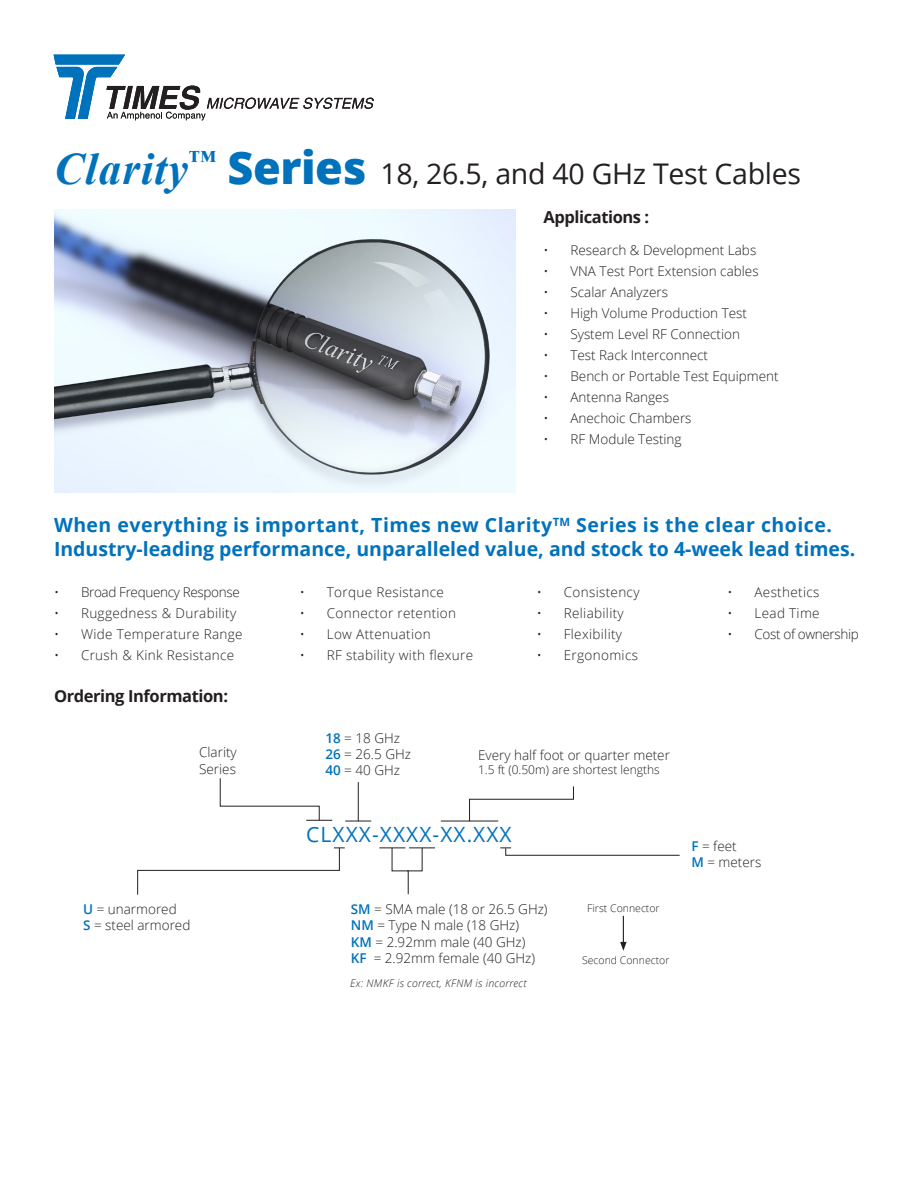
<style>
.page{position:relative;width:918px;height:1188px;background:#fff}
.page>*{position:absolute;margin:0;border:0;box-sizing:border-box;transform-origin:0 0}
.t1{font:28.5px "Open Sans";letter-spacing:-.01em;color:#231f20}
.t2{font:21px "Open Sans";letter-spacing:.05em;color:#0072bc}
.Heading{font:700 19.5px/24px "Open Sans";color:#0072bc}
.Subheader{font:700 16.5px "Open Sans";letter-spacing:-.025em;color:#231f20}
.Body_Text__Left_Alig{font:300 13.5px/16.2px "Open Sans";color:#231f20}
.Body_Text__Left_Alig-2{font:300 13.5px "Open Sans";letter-spacing:.025em;color:#231f20}
.Body_Text__Left_Alig-3{font:300 13.5px "Open Sans";letter-spacing:-.025em;color:#231f20}
.t3{font:300 12px "Open Sans";color:#231f20}
.t4{font:italic 300 10.5px "Open Sans";letter-spacing:.025em;color:#231f20}
.t5{font:300 10.5px "Open Sans";color:#231f20}
.s1{font-family:"Times New Roman";font-weight:700;font-style:italic;font-size:45px;color:#0072bc}
.s2{font-weight:800;font-size:45px;color:#0072bc}
.s3{font-weight:600;color:#0072bc}
</style>
<div class="page">
<img style="left:54px;top:210px;width:462px;height:283px">
<hr style="left:358px;top:782px;width:1px;height:39px;background:#231f20">
<hr style="left:441px;top:821px;width:57px;height:1px;background:#231f20">
<svg style="left:345px;top:821px;width:26px;height:1px"></svg>
<svg style="left:53px;top:54px;width:321px;height:66px"></svg>
<svg style="left:219px;top:778px;width:113px;height:43px"></svg>
<svg style="left:500px;top:848px;width:180px;height:8px"></svg>
<svg style="left:137px;top:847px;width:208px;height:48px"></svg>
<svg style="left:379px;top:847px;width:56px;height:48px"></svg>
<svg style="left:469px;top:786px;width:105px;height:36px"></svg>
<svg style="left:620px;top:916px;width:7px;height:35px"></svg>
<p class="t1" style="left:54px;top:154px;width:749px"><span class="s1">Clarity</span><sup>™</sup> <span class="s2">Series</span> 18, 26.5, and 40 GHz Test Cables</p>
<p class="Subheader" style="left:543px;top:205px;width:107px">Applications :</p>
<p class="Body_Text__Left_Alig" style="left:543px;top:241px;width:214px">• Research &amp; Development Labs</p>
<p class="Body_Text__Left_Alig" style="left:543px;top:262px;width:217px">• VNA Test Port Extension cables</p>
<p class="Body_Text__Left_Alig" style="left:543px;top:283px;width:126px">• Scalar Analyzers</p>
<p class="Body_Text__Left_Alig" style="left:543px;top:304px;width:205px">• High Volume Production Test</p>
<p class="Body_Text__Left_Alig" style="left:543px;top:325px;width:198px">• System Level RF Connection</p>
<p class="Body_Text__Left_Alig" style="left:543px;top:346px;width:166px">• Test Rack Interconnect</p>
<p class="Body_Text__Left_Alig" style="left:543px;top:367px;width:237px">• Bench or Portable Test Equipment</p>
<p class="Body_Text__Left_Alig" style="left:543px;top:388px;width:127px">• Antenna Ranges</p>
<p class="Body_Text__Left_Alig" style="left:543px;top:409px;width:150px">• Anechoic Chambers</p>
<p class="Body_Text__Left_Alig" style="left:543px;top:430px;width:140px">• RF Module Testing</p>
<p class="Heading" style="left:54px;top:513px;width:803px">When everything is important, Times new Clarity<sup>TM</sup> Series is the clear choice.<br>Industry-leading performance, unparalleled value, and stock to 4-week lead times.</p>
<p class="Body_Text__Left_Alig-3" style="left:54px;top:583px;width:187px">• Broad Frequency Response</p>
<p class="Body_Text__Left_Alig-2" style="left:54px;top:604px;width:184px">• Ruggedness &amp; Durability</p>
<p class="Body_Text__Left_Alig-2" style="left:54px;top:625px;width:190px">• Wide Temperature Range</p>
<p class="Body_Text__Left_Alig-2" style="left:54px;top:646px;width:182px">• Crush &amp; Kink Resistance</p>
<p class="Body_Text__Left_Alig-2" style="left:300px;top:583px;width:146px">• Torque Resistance</p>
<p class="Body_Text__Left_Alig-2" style="left:300px;top:604px;width:158px">• Connector retention</p>
<p class="Body_Text__Left_Alig-2" style="left:300px;top:625px;width:132px">• Low Attenuation</p>
<p class="Body_Text__Left_Alig-2" style="left:300px;top:646px;width:175px">• RF stability with flexure</p>
<p class="Body_Text__Left_Alig-2" style="left:537px;top:583px;width:104px">• Consistency</p>
<p class="Body_Text__Left_Alig-2" style="left:537px;top:604px;width:88px">• Reliability</p>
<p class="Body_Text__Left_Alig-2" style="left:537px;top:625px;width:87px">• Flexibility</p>
<p class="Body_Text__Left_Alig-2" style="left:537px;top:646px;width:103px">• Ergonomics</p>
<p class="Body_Text__Left_Alig-2" style="left:728px;top:583px;width:94px">• Aesthetics</p>
<p class="Body_Text__Left_Alig-2" style="left:728px;top:604px;width:94px">• Lead Time</p>
<p class="Body_Text__Left_Alig-3" style="left:728px;top:625px;width:133px">• Cost of ownership</p>
<p class="Subheader" style="left:54px;top:684px;width:176px">Ordering Information:</p>
<p class="Body_Text__Left_Alig" style="left:199px;top:744px;width:39px">Clarity</p>
<p class="Body_Text__Left_Alig" style="left:199px;top:760px;width:38px">Series</p>
<p class="Body_Text__Left_Alig" style="left:325px;top:729px;width:76px"><span class="s3">18</span> = 18 GHz</p>
<p class="Body_Text__Left_Alig" style="left:325px;top:746px;width:87px"><span class="s3">26</span> = 26.5 GHz<br><span class="s3">40</span> = 40 GHz</p>
<p class="Body_Text__Left_Alig" style="left:478px;top:746px;width:193px">Every half foot or quarter meter</p>
<p class="t3" style="left:478px;top:761px;width:183px">1.5 ft (0.50m) are shortest lengths</p>
<p class="t2" style="left:306px;top:820px;width:207px">CLXXX-XXXX-XX.XXX</p>
<p class="Body_Text__Left_Alig" style="left:691px;top:837px;width:47px"><span class="s3">F</span> = feet</p>
<p class="Body_Text__Left_Alig" style="left:691px;top:854px;width:71px"><span class="s3">M</span> = meters</p>
<p class="Body_Text__Left_Alig" style="left:83px;top:901px;width:95px"><span class="s3">U</span> = unarmored</p>
<p class="Body_Text__Left_Alig" style="left:83px;top:917px;width:109px"><span class="s3">S</span> = steel armored</p>
<p class="Body_Text__Left_Alig" style="left:351px;top:901px;width:198px"><span class="s3">SM</span> = SMA male (18 or 26.5 GHz)</p>
<p class="Body_Text__Left_Alig" style="left:351px;top:917px;width:170px"><span class="s3">NM</span> = Type N male (18 GHz)</p>
<p class="Body_Text__Left_Alig" style="left:351px;top:933px;width:176px"><span class="s3">KM</span> = 2.92mm male (40 GHz)</p>
<p class="Body_Text__Left_Alig" style="left:351px;top:949px;width:186px"><span class="s3">KF</span> = 2.92mm female (40 GHz)</p>
<p class="t5" style="left:587px;top:901px;width:74px">First Connector</p>
<p class="t5" style="left:582px;top:953px;width:89px">Second Connector</p>
<p class="t4" style="left:350px;top:976px;width:178px">Ex: NMKF is correct, KFNM is incorrect</p>
</div>
